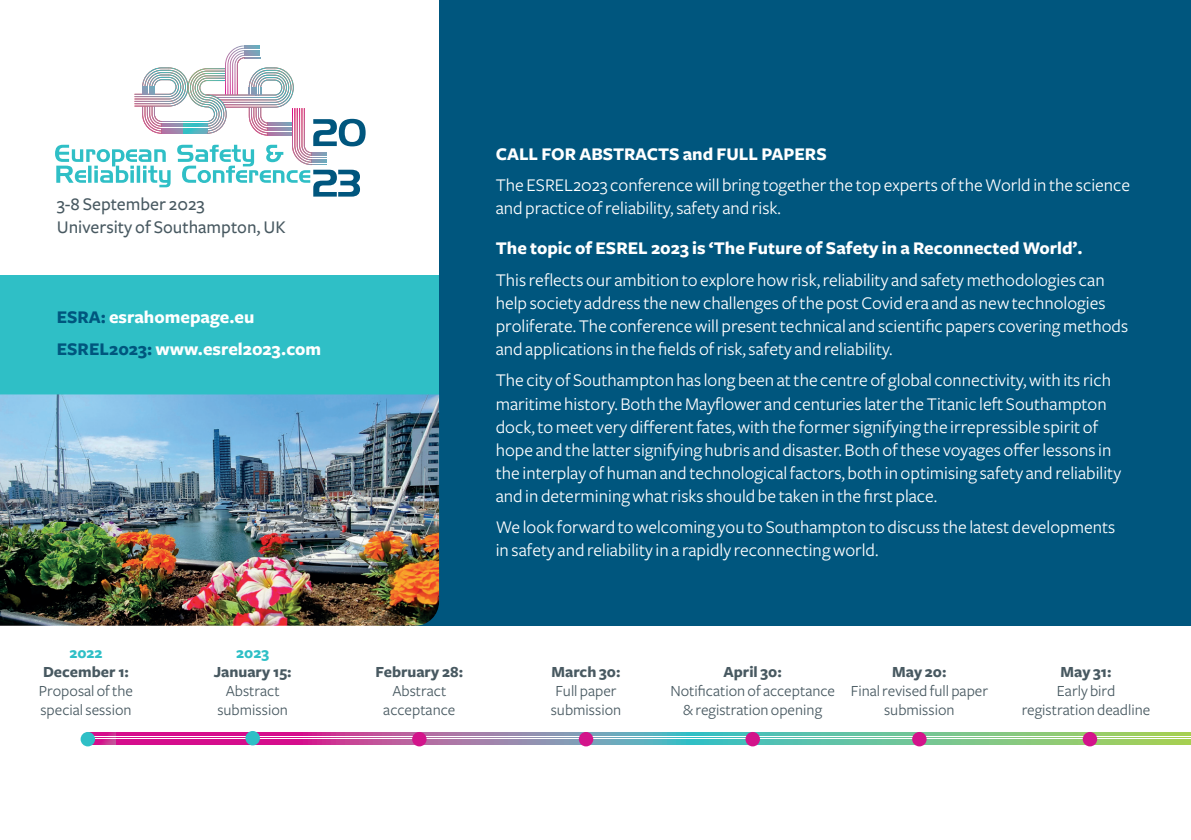
<style>
.page{position:relative;width:1191px;height:840px;background:#fff}
.page>*{position:absolute;margin:0;border:0;box-sizing:border-box;transform-origin:0 0}
.t1{font:18.4px/23px "Freight Sans";color:#fff}
.t2{font:700 18.4px/31.6px "Freight Sans";color:#fff}
.t3{font:500 18.4px/23px "Freight Sans";color:#485961}
.t4{font:16px/19px "Freight Sans";color:#485961;text-align:center}
.t5{font:700 16px "Freight Sans";color:#485961}
.t6{font:700 16px "Freight Sans";color:#2fbfc6}
.s1{color:#00567e}
</style>
<div class="page">
<div style="left:0;top:275px;width:439px;height:120px;background:#2fbfc6"></div>
<div style="left:439px;top:0;width:752px;height:625px;background:#00567e"></div>
<img style="left:0;top:394px;width:439px;height:231px">
<svg style="left:115px;top:743px;width:1076px;height:1px"></svg>
<svg style="left:115px;top:741px;width:1076px;height:1px"></svg>
<svg style="left:115px;top:734px;width:1076px;height:1px"></svg>
<svg style="left:115px;top:732px;width:1076px;height:1px"></svg>
<svg style="left:92px;top:732px;width:23px;height:12px"></svg>
<div style="left:245px;top:730px;width:15px;height:15px;background:#2fbfc6;border-radius:50%"></div>
<div style="left:81px;top:731px;width:14px;height:15px;background:#2fbfc6;border-radius:50%"></div>
<div style="left:412px;top:731px;width:14px;height:15px;background:#d3148b;border-radius:50%"></div>
<div style="left:579px;top:731px;width:14px;height:15px;background:#d3148b;border-radius:50%"></div>
<div style="left:745px;top:731px;width:15px;height:15px;background:#d3148b;border-radius:50%"></div>
<div style="left:912px;top:731px;width:14px;height:15px;background:#d3148b;border-radius:50%"></div>
<div style="left:1082px;top:731px;width:15px;height:15px;background:#d3148b;border-radius:50%"></div>
<svg style="left:55px;top:46px;width:310px;height:150px"></svg>
<p class="t3" style="left:57px;top:193px;width:230px">3-8 September 2023<br>University of Southampton, UK</p>
<p class="t2" style="left:57px;top:302px;width:266px"><span class="s1">ESRA:</span> esrahomepage.eu<br><span class="s1">ESREL2023:</span> www.esrel2023.com</p>
<p class="t6" style="left:69px;top:644px;width:35px">2022</p>
<p class="t5" style="left:43px;top:663px;width:87px">December 1:</p>
<p class="t4" style="left:39px;top:681px;width:96px;text-align:left">Proposal of the special session</p>
<p class="t6" style="left:236px;top:644px;width:34px">2023</p>
<p class="t5" style="left:214px;top:663px;width:79px">January 15:</p>
<p class="t4" style="left:217px;top:681px;width:72px">Abstract submission</p>
<p class="t2" style="left:496px;top:138px;width:333px">CALL FOR ABSTRACTS and FULL PAPERS</p>
<p class="t1" style="left:496px;top:174px;width:636px">The ESREL2023 conference will bring together the top experts of the World in the science and practice of reliability, safety and risk.</p>
<p class="t2" style="left:496px;top:233px;width:588px">The topic of ESREL 2023 is ‘The Future of Safety in a Reconnected World’.</p>
<p class="t1" style="left:496px;top:268px;width:634px">This reflects our ambition to explore how risk, reliability and safety methodologies can help society address the new challenges of the post Covid era and as new technologies proliferate. The conference will present technical and scientific papers covering methods and applications in the fields of risk, safety and reliability.</p>
<p class="t1" style="left:496px;top:369px;width:627px">The city of Southampton has long been at the centre of global connectivity, with its rich maritime history. Both the Mayflower and centuries later the Titanic left Southampton dock, to meet very different fates, with the former signifying the irrepressible spirit of hope and the latter signifying hubris and disaster. Both of these voyages offer lessons in the interplay of human and technological factors, both in optimising safety and reliability and in determining what risks should be taken in the first place.</p>
<p class="t1" style="left:496px;top:515px;width:621px">We look forward to welcoming you to Southampton to discuss the latest developments in safety and reliability in a rapidly reconnecting world.</p>
<p class="t5" style="left:375px;top:663px;width:89px">February 28:</p>
<p class="t4" style="left:383px;top:681px;width:74px">Abstract acceptance</p>
<p class="t5" style="left:551px;top:663px;width:70px">March 30:</p>
<p class="t4" style="left:551px;top:681px;width:72px;text-align:left">Full paper submission</p>
<p class="t5" style="left:723px;top:663px;width:60px">April 30:</p>
<p class="t4" style="left:670px;top:681px;width:166px">Notification of acceptance &amp; registration opening</p>
<p class="t5" style="left:892px;top:663px;width:56px">May 20:</p>
<p class="t4" style="left:850px;top:681px;width:139px">Final revised full paper submission</p>
<p class="t5" style="left:1060px;top:663px;width:53px">May 31:</p>
<p class="t4" style="left:1021px;top:681px;width:130px">Early bird registration deadline</p>
</div>
